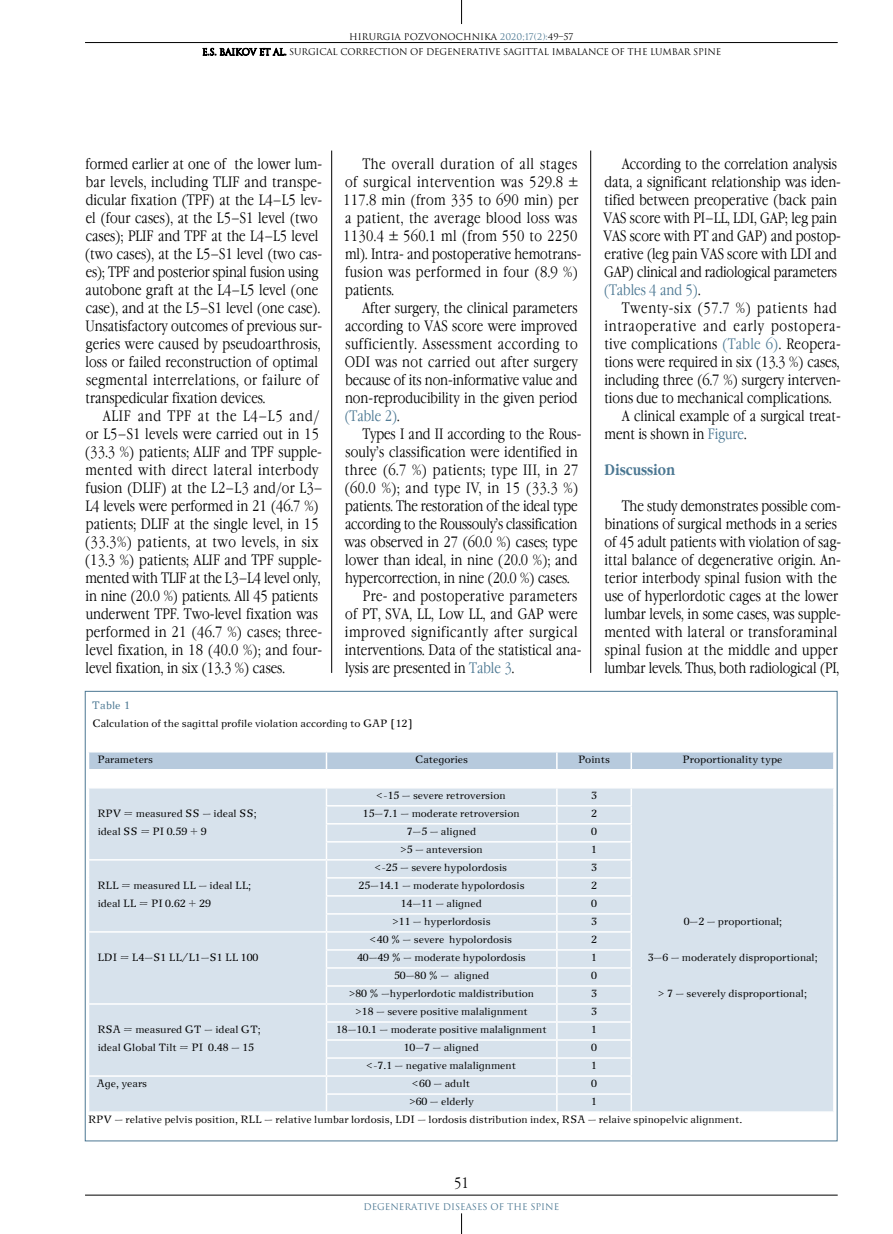
<style>
.page{position:relative;width:893px;height:1234px;background:#fff}
.page>*{position:absolute;margin:0;border:0;box-sizing:border-box;transform-origin:0 0}
.t1{font:300 15px/18px "Garamond Narrow C";letter-spacing:.005em;color:#000}
.t2{font:300 15px/18px "Garamond Narrow C";letter-spacing:.025em;color:#000}
.t3{font:300 15px "Garamond Narrow C";letter-spacing:.04em;color:#000}
.t4{font:300 15px "Garamond Narrow C";letter-spacing:.03em;color:#000}
.t5{font:300 15px "Garamond Narrow C";letter-spacing:-.015em;color:#000}
.t6{font:300 15px "Garamond Narrow C";letter-spacing:.05em;color:#000}
.t7{font:700 15px "Garamond Narrow C";color:#4b7792}
.t8{font:10.5px/18px "New Journal C";color:#000}
.t9{font:10.5px "New Journal CTT";color:#4b7792}
.t10{font:9px "Romul";letter-spacing:-.02em;color:#000}
.t11{font:9px "Romul";color:#000}
.t12{font:9px "Romul";color:#4b7792}
.s1{color:#4b7792}
</style>
<div class="page">
<hr style="left:85px;top:42px;width:753px;height:1px;background:#000">
<svg style="left:461px;top:0;width:1px;height:24px"></svg>
<hr style="left:85px;top:1194px;width:753px;height:1px;background:#000">
<svg style="left:461px;top:1213px;width:1px;height:20px"></svg>
<svg style="left:203px;top:47px;width:83px;height:9px"></svg>
<hr style="left:331px;top:150px;width:1px;height:522px;background:#000">
<hr style="left:590px;top:150px;width:1px;height:522px;background:#000">
<svg style="left:84px;top:690px;width:754px;height:451px"></svg>
<p class="t11" style="left:349px;top:31px;width:226px">HIRURGIA POZVONOCHNIKA <span class="s1">2020;17(2):</span>49–57</p>
<p class="t10" style="left:202px;top:47px;width:521px">E.S. BAIKOV ET AL. SURGICAL CORRECTION OF DEGENERATIVE SAGITTAL IMBALANCE OF THE LUMBAR SPINE</p>
<p class="t1" style="left:85px;top:155px;width:239px">formed earlier at one of the lower lum&shy;bar levels, including TLIF and transpe&shy;dicular fixation (TPF) at the L4–L5 lev&shy;el (four cases), at the L5–S1 level (two cases); PLIF and TPF at the L4–L5 level (two cases), at the L5–S1 level (two cas&shy;es); TPF and posterior spinal fusion using autobone graft at the L4–L5 level (one case), and at the L5–S1 level (one case).<br>Unsatisfactory outcomes of previous sur&shy;geries were caused by pseudoarthrosis, loss or failed reconstruction of optimal segmental interrelations, or failure of transpedicular fixation devices.</p>
<p class="t1" style="left:85px;top:407px;width:239px;text-indent:18px">ALIF and TPF at the L4–L5 and/ or L5–S1 levels were carried out in 15 (33.3 %) patients; ALIF and TPF supple&shy;mented with direct lateral interbody fusion (DLIF) at the L2–L3 and/or L3– L4 levels were performed in 21 (46.7 %) patients; DLIF at the single level, in 15 (33.3%) patients, at two levels, in six (13.3 %) patients; ALIF and TPF supple&shy;mented with TLIF at the L3–L4 level only, in nine (20.0 %) patients. All 45 patients underwent TPF. Two-level fixation was performed in 21 (46.7 %) cases; three&shy;level fixation, in 18 (40.0 %); and four&shy;level fixation, in six (13.3 %) cases.</p>
<p class="t2" style="left:343px;top:155px;width:240px;text-indent:19px">The overall duration of all stages of surgical intervention was 529.8 ±<br>117.8 min (from 335 to 690 min) per a patient, the average blood loss was<br>1130.4 ± 560.1 ml (from 550 to 2250 ml). Intra- and postoperative hemotrans&shy;fusion was performed in four (8.9 %) patients.</p>
<p class="t1" style="left:344px;top:299px;width:235px;text-align:justify;text-indent:18px">After surgery, the clinical parameters according to VAS score were improved sufficiently. Assessment according to ODI was not carried out after surgery because of its non-informative value and non-reproducibility in the given period <span class="s1">(Table 2)</span>.</p>
<p class="t1" style="left:362px;top:425px;width:220px">Types I and II according to the Rous-</p>
<p class="t1" style="left:345px;top:443px;width:234px">souly’s classification were identified in</p>
<p class="t4" style="left:345px;top:461px;width:235px">three (6.7 %) patients; type III, in 27</p>
<p class="t4" style="left:344px;top:479px;width:236px">(60.0 %); and type IV, in 15 (33.3 %)</p>
<p class="t1" style="left:345px;top:497px;width:234px">patients. The restoration of the ideal type</p>
<p class="t5" style="left:345px;top:515px;width:234px">according to the Roussouly’s classification</p>
<p class="t1" style="left:345px;top:533px;width:234px">was observed in 27 (60.0 %) cases; type</p>
<p class="t1" style="left:345px;top:551px;width:234px">lower than ideal, in nine (20.0 %); and</p>
<p class="t1" style="left:345px;top:569px;width:226px">hypercorrection, in nine (20.0 %) cases.</p>
<p class="t2" style="left:363px;top:587px;width:216px">Pre- and postoperative parameters</p>
<p class="t1" style="left:345px;top:605px;width:234px">of PT, SVA, LL, Low LL, and GAP were</p>
<p class="t3" style="left:345px;top:623px;width:234px">improved significantly after surgical</p>
<p class="t1" style="left:345px;top:641px;width:238px">interventions. Data of the statistical ana-</p>
<p class="t1" style="left:345px;top:659px;width:171px">lysis are presented in <span class="s1">Table 3</span>.</p>
<p class="t1" style="left:603px;top:155px;width:239px;text-indent:18px">According to the correlation analysis data, a significant relationship was iden&shy;tified between preoperative (back pain VAS score with PI–LL, LDI, GAP; leg pain VAS score with PT and GAP) and postop&shy;erative (leg pain VAS score with LDI and GAP) clinical and radiological parameters <span class="s1">(Tables 4 and 5)</span>.</p>
<p class="t3" style="left:622px;top:299px;width:216px">Twenty-six (57.7 %) patients had</p>
<p class="t6" style="left:604px;top:317px;width:238px">intraoperative and early postopera-</p>
<p class="t1" style="left:604px;top:335px;width:238px">tive complications <span class="s1">(Table 6)</span>. Reopera-</p>
<p class="t1" style="left:604px;top:353px;width:237px">tions were required in six (13.3 %) cases,</p>
<p class="t1" style="left:604px;top:371px;width:238px">including three (6.7 %) surgery interven-</p>
<p class="t1" style="left:604px;top:389px;width:229px">tions due to mechanical complications.</p>
<p class="t1" style="left:622px;top:407px;width:221px">A clinical example of a surgical treat-</p>
<p class="t1" style="left:604px;top:425px;width:144px">ment is shown in <span class="s1">Figure</span>.</p>
<p class="t7" style="left:605px;top:461px;width:72px">Discussion</p>
<p class="t1" style="left:604px;top:497px;width:238px;text-indent:18px">The study demonstrates possible com&shy;binations of surgical methods in a series of 45 adult patients with violation of sag&shy;ittal balance of degenerative origin. An&shy;terior interbody spinal fusion with the use of hyperlordotic cages at the lower lumbar levels, in some cases, was supple&shy;mented with lateral or transforaminal spinal fusion at the middle and upper lumbar levels. Thus, both radiological (PI,</p>
<p class="t9" style="left:92px;top:698px;width:40px">Table 1</p>
<p class="t8" style="left:92px;top:714px;width:322px">Calculation of the sagittal profile violation according to GAP [12]</p>
<p class="t8" style="left:97px;top:750px;width:57px">Parameters</p>
<p class="t8" style="left:415px;top:750px;width:54px">Categories</p>
<p class="t8" style="left:578px;top:750px;width:33px">Points</p>
<p class="t8" style="left:683px;top:750px;width:101px">Proportionality type</p>
<p class="t8" style="left:97px;top:804px;width:161px">RPV = measured SS – ideal SS; ideal SS = PI 0.59 + 9</p>
<p class="t8" style="left:97px;top:876px;width:155px">RLL = measured LL – ideal LL; ideal LL = PI 0.62 + 29</p>
<p class="t8" style="left:97px;top:948px;width:163px">LDI = L4–S1 LL/L1–S1 LL 100</p>
<p class="t8" style="left:97px;top:1020px;width:165px">RSA = measured GT – ideal GT; ideal Global Tilt = PI ×0.48 – 15</p>
<p class="t8" style="left:376px;top:786px;width:131px">&lt;-15 – severe retroversion</p>
<p class="t8" style="left:591px;top:786px;width:7px">3</p>
<p class="t8" style="left:363px;top:804px;width:158px">15–7.1 – moderate retroversion</p>
<p class="t8" style="left:591px;top:804px;width:7px">2</p>
<p class="t8" style="left:407px;top:822px;width:71px">7–5 – aligned</p>
<p class="t8" style="left:591px;top:822px;width:7px">0</p>
<p class="t8" style="left:399px;top:840px;width:85px">&gt;5 – anteversion</p>
<p class="t8" style="left:591px;top:840px;width:7px">1</p>
<p class="t8" style="left:374px;top:858px;width:134px">&lt;-25 – severe hypolordosis</p>
<p class="t8" style="left:591px;top:858px;width:7px">3</p>
<p class="t8" style="left:359px;top:876px;width:167px">25–14.1 – moderate hypolordosis</p>
<p class="t8" style="left:591px;top:876px;width:7px">2</p>
<p class="t8" style="left:401px;top:894px;width:83px">14–11 – aligned</p>
<p class="t8" style="left:591px;top:894px;width:7px">0</p>
<p class="t8" style="left:391px;top:912px;width:101px">&gt;11 – hyperlordosis</p>
<p class="t8" style="left:591px;top:912px;width:7px">3</p>
<p class="t8" style="left:369px;top:930px;width:144px">&lt;40 % – severe hypolordosis</p>
<p class="t8" style="left:591px;top:930px;width:7px">2</p>
<p class="t8" style="left:357px;top:948px;width:170px">40–49 % – moderate hypolordosis</p>
<p class="t8" style="left:591px;top:948px;width:7px">1</p>
<p class="t8" style="left:394px;top:966px;width:97px">50–80 % – aligned</p>
<p class="t8" style="left:591px;top:966px;width:7px">0</p>
<p class="t8" style="left:348px;top:984px;width:188px">&gt;80 % –hyperlordotic maldistribution</p>
<p class="t8" style="left:591px;top:984px;width:7px">3</p>
<p class="t8" style="left:355px;top:1002px;width:175px">&gt;18 – severe positive malalignment</p>
<p class="t8" style="left:591px;top:1002px;width:7px">3</p>
<p class="t8" style="left:336px;top:1020px;width:212px">18–10.1 – moderate positive malalignment</p>
<p class="t8" style="left:591px;top:1020px;width:7px">1</p>
<p class="t8" style="left:404px;top:1038px;width:77px">10–7 – aligned</p>
<p class="t8" style="left:591px;top:1038px;width:7px">0</p>
<p class="t8" style="left:366px;top:1056px;width:151px">&lt;-7.1 – negative malalignment</p>
<p class="t8" style="left:591px;top:1056px;width:7px">1</p>
<p class="t8" style="left:684px;top:912px;width:100px">0–2 – proportional;</p>
<p class="t8" style="left:648px;top:948px;width:171px">3–6 – moderately disproportional;</p>
<p class="t8" style="left:657px;top:984px;width:151px">&gt; 7 – severely disproportional;</p>
<p class="t8" style="left:97px;top:1074px;width:52px">Age, years</p>
<p class="t8" style="left:412px;top:1074px;width:60px">&lt;60 – adult</p>
<p class="t8" style="left:591px;top:1074px;width:7px">0</p>
<p class="t8" style="left:408px;top:1092px;width:67px">&gt;60 – elderly</p>
<p class="t8" style="left:88px;top:1092px;width:656px;text-indent:503px">1<br>RPV – relative pelvis position, RLL – relative lumbar lordosis, LDI – lordosis distribution index, RSA – relaive spinopelvic alignment.</p>
<p class="t1" style="left:454px;top:1173px;width:16px">51</p>
<p class="t12" style="left:363px;top:1200px;width:197px">DEGENERATIVE DISEASES OF THE SPINE</p>
</div>
